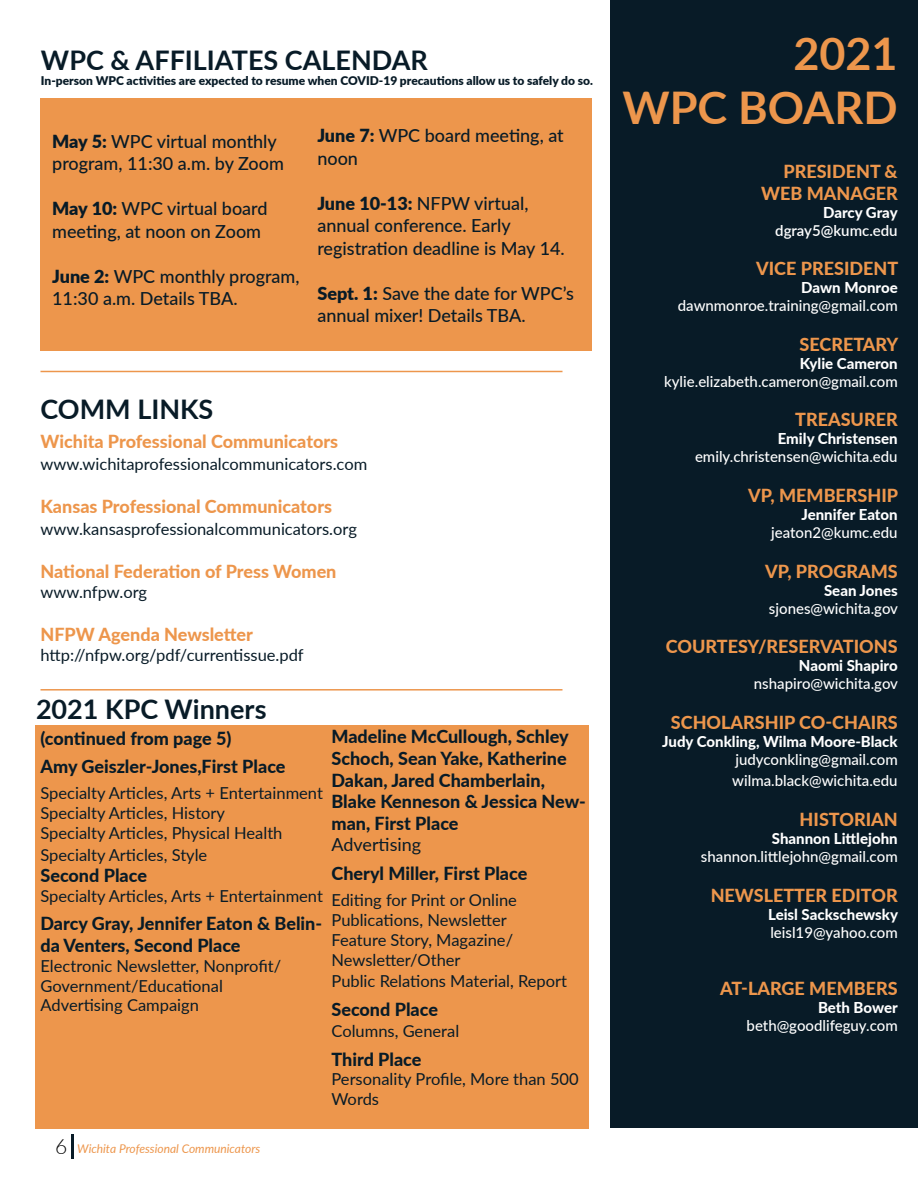
<style>
.page{position:relative;width:918px;height:1188px;background:#fff}
.page>*{position:absolute;margin:0;border:0;box-sizing:border-box;transform-origin:0 0}
.t1{font:700 45px/54px "Lato";color:#ed964c;text-align:right}
.t2{font:700 27px "Lato";color:#081b27}
.t3{font:500 18px/22.5px "Lato";color:#081b27}
.t4{font:800 18px/21.6px "Lato";color:#ed964c;text-align:right}
.t5{font:800 18px/21.6px "Lato";color:#081b27}
.t6{font:18px "Lato";color:#081b27}
.t7{font:16.5px/19.8px "Lato";color:#081b27}
.t8{font:500 15px/21.6px "Lato";color:#fff}
.t9{font:800 15px "Lato";color:#fff}
.t10{font:600 15px "Lato";color:#fff}
.t11{font:900 12px "Lato";color:#081b27}
.t12{font:italic 12px "Lato";color:#ed964c}
.s1{font-weight:900}
.s2{font-weight:300;font-style:normal;font-size:21px;color:#000}
</style>
<div class="page">
<hr style="left:71px;top:1134px;width:2px;height:25px;background:#081b27">
<div style="left:610px;top:0;width:308px;height:1128px;background:#081b27"></div>
<div style="left:40px;top:99px;width:552px;height:252px;background:#ed964c"></div>
<div style="left:35px;top:725px;width:554px;height:404px;background:#ed964c"></div>
<hr style="left:40px;top:689px;width:522px;height:2px;background:#ed964c">
<hr style="left:40px;top:371px;width:522px;height:1px;background:#ed964c">
<h2 class="t2" style="left:41px;top:41px;width:388px">WPC &amp; AFFILIATES CALENDAR</h2>
<p class="t11" style="left:41px;top:71px;width:553px">In-person WPC activities are expected to resume when COVID-19 precautions allow us to safely do so.</p>
<p class="t3" style="left:52px;top:129px;width:233px"><span class="s1">May 5:</span> WPC virtual monthly program, 11:30 a.m. by Zoom</p>
<p class="t3" style="left:52px;top:197px;width:217px"><span class="s1">May 10:</span> WPC virtual board meeting, at noon on Zoom</p>
<p class="t3" style="left:52px;top:264px;width:249px"><span class="s1">June 2:</span> WPC monthly program,<br>11:30 a.m. Details TBA.</p>
<p class="t3" style="left:317px;top:124px;width:248px"><span class="s1">June 7:</span> WPC board meeting, at noon</p>
<p class="t3" style="left:317px;top:191px;width:249px"><span class="s1">June 10-13:</span> NFPW virtual, annual conference. Early registration deadline is May 14.</p>
<p class="t3" style="left:317px;top:281px;width:258px"><span class="s1">Sept. 1:</span> Save the date for WPC’s annual mixer! Details TBA.</p>
<h2 class="t2" style="left:40px;top:389px;width:174px">COMM LINKS</h2>
<p class="t4" style="left:40px;top:430px;width:299px">Wichita Professional Communicators</p>
<p class="t7" style="left:40px;top:453px;width:328px">www.wichitaprofessionalcommunicators.com</p>
<p class="t4" style="left:40px;top:495px;width:293px">Kansas Professional Communicators</p>
<p class="t7" style="left:40px;top:518px;width:318px">www.kansasprofessionalcommunicators.org</p>
<p class="t4" style="left:40px;top:560px;width:298px">National Federation of Press Women</p>
<p class="t7" style="left:40px;top:581px;width:108px">www.nfpw.org</p>
<p class="t4" style="left:40px;top:623px;width:214px">NFPW Agenda Newsletter</p>
<p class="t7" style="left:40px;top:644px;width:265px">http://nfpw.org/pdf/currentissue.pdf</p>
<h2 class="t2" style="left:36px;top:690px;width:232px">2021 KPC Winners</h2>
<p class="t5" style="left:40px;top:723px;width:247px;line-height:28.3px">(continued from page 5)<br>Amy Geiszler-Jones,First Place</p>
<p class="t7" style="left:40px;top:783px;width:284px">Specialty Articles, Arts + Entertainment<br>Specialty Articles, History<br>Specialty Articles, Physical Health</p>
<p class="t7" style="left:40px;top:844px;width:168px">Specialty Articles, Style</p>
<p class="t5" style="left:40px;top:864px;width:108px">Second Place</p>
<p class="t7" style="left:40px;top:885px;width:284px">Specialty Articles, Arts + Entertainment</p>
<p class="t5" style="left:40px;top:912px;width:283px">Darcy Gray, Jennifer Eaton &amp; Belin&shy;da Venters, Second Place</p>
<p class="t7" style="left:40px;top:955px;width:242px">Electronic Newsletter, Nonprofit/<br>Government/Educational<br>Advertising Campaign</p>
<p class="t5" style="left:332px;top:725px;width:256px">Madeline McCullough, Schley<br>Schoch, Sean Yake, Katherine<br>Dakan, Jared Chamberlain,<br>Blake Kenneson &amp; Jessica New&shy;man, First Place</p>
<p class="t6" style="left:332px;top:832px;width:91px">Advertising</p>
<p class="t5" style="left:332px;top:862px;width:197px">Cheryl Miller, First Place</p>
<p class="t7" style="left:332px;top:890px;width:187px">Editing for Print or Online<br>Publications, Newsletter<br>Feature Story, Magazine/<br>Newsletter/Other</p>
<p class="t7" style="left:332px;top:971px;width:237px">Public Relations Material, Report</p>
<p class="t5" style="left:332px;top:998px;width:108px">Second Place</p>
<p class="t7" style="left:332px;top:1021px;width:129px">Columns, General</p>
<p class="t5" style="left:332px;top:1048px;width:91px">Third Place</p>
<p class="t7" style="left:332px;top:1069px;width:249px">Personality Profile, More than 500<br>Words</p>
<p class="t12" style="left:55px;top:1140px;width:207px"><span class="s2">6</span> Wichita Professional Communicators</p>
<h1 class="t1" style="left:622px;top:25px;width:277px">2021<br>WPC BOARD</h1>
<p class="t4" style="left:761px;top:160px;width:138px">PRESIDENT &amp;<br>WEB MANAGER</p>
<p class="t9" style="left:823px;top:201px;width:76px">Darcy Gray</p>
<p class="t10" style="left:775px;top:219px;width:124px">dgray5@kumc.edu</p>
<p class="t4" style="left:756px;top:257px;width:144px">VICE PRESIDENT</p>
<p class="t9" style="left:801px;top:277px;width:98px">Dawn Monroe</p>
<p class="t8" style="left:678px;top:294px;width:221px">dawnmonroe.training@gmail.com</p>
<p class="t4" style="left:800px;top:333px;width:100px">SECRETARY</p>
<p class="t9" style="left:800px;top:352px;width:99px">Kylie Cameron</p>
<p class="t8" style="left:664px;top:370px;width:235px">kylie.elizabeth.cameron@gmail.com</p>
<p class="t4" style="left:795px;top:408px;width:104px">TREASURER</p>
<p class="t9" style="left:778px;top:428px;width:121px">Emily Christensen</p>
<p class="t8" style="left:695px;top:445px;width:204px">emily.christensen@wichita.edu</p>
<p class="t4" style="left:748px;top:484px;width:151px">VP, MEMBERSHIP</p>
<p class="t9" style="left:801px;top:503px;width:98px">Jennifer Eaton</p>
<p class="t8" style="left:771px;top:521px;width:128px">jeaton2@kumc.edu</p>
<p class="t4" style="left:765px;top:559px;width:134px">VP, PROGRAMS</p>
<p class="t9" style="left:824px;top:579px;width:75px">Sean Jones</p>
<p class="t8" style="left:769px;top:597px;width:131px">sjones@wichita.gov</p>
<p class="t4" style="left:666px;top:635px;width:233px">COURTESY/RESERVATIONS</p>
<p class="t9" style="left:799px;top:655px;width:100px">Naomi Shapiro</p>
<p class="t8" style="left:754px;top:672px;width:146px">nshapiro@wichita.gov</p>
<p class="t4" style="left:671px;top:711px;width:228px">SCHOLARSHIP CO-CHAIRS</p>
<p class="t9" style="left:662px;top:730px;width:237px">Judy Conkling, Wilma Moore-Black</p>
<p class="t8" style="left:732px;top:748px;width:167px">judyconkling@gmail.com wilma.black@wichita.edu</p>
<p class="t4" style="left:800px;top:808px;width:100px">HISTORIAN</p>
<p class="t9" style="left:772px;top:827px;width:127px">Shannon Littlejohn</p>
<p class="t8" style="left:701px;top:845px;width:198px">shannon.littlejohn@gmail.com</p>
<p class="t4" style="left:711px;top:883px;width:189px">NEWSLETTER EDITOR</p>
<p class="t9" style="left:768px;top:903px;width:131px">Leisl Sackschewsky</p>
<p class="t8" style="left:770px;top:921px;width:129px">leisl19@yahoo.com</p>
<p class="t4" style="left:720px;top:977px;width:179px">AT-LARGE MEMBERS</p>
<p class="t9" style="left:818px;top:997px;width:81px">Beth Bower</p>
<p class="t8" style="left:747px;top:1014px;width:153px">beth@goodlifeguy.com</p>
</div>
